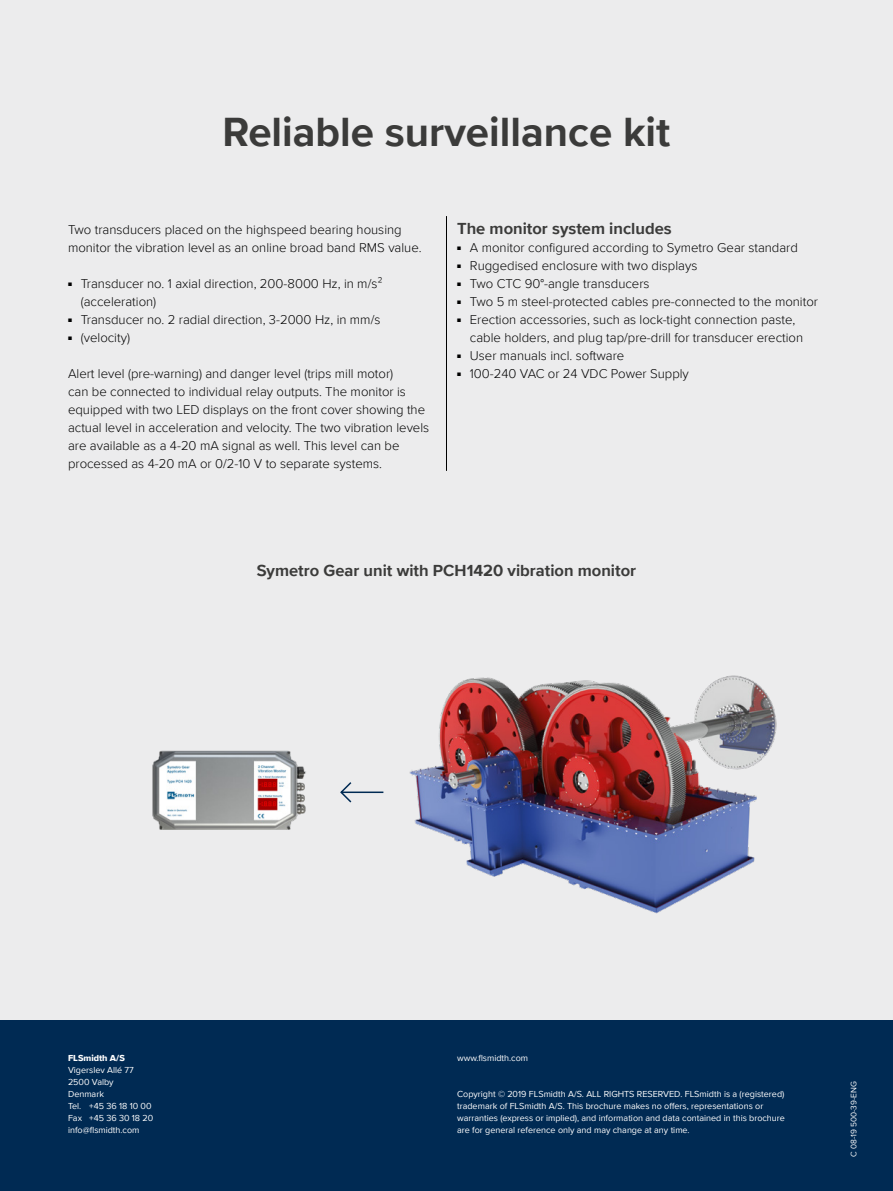
<style>
.page{position:relative;width:893px;height:1191px;background:#ececed}
.page>*{position:absolute;margin:0;border:0;box-sizing:border-box;transform-origin:0 0}
.Heading{font:700 42px "Proxima Nova";color:#3b3b3a}
.Heading__secondary{font:700 16.5px "Proxima Nova";color:#3b3b3a}
.Body{font:300 13.2px/18px "Proxima Nova";color:#000}
.Contact_info_neg{font:9px/12px "Proxima Nova";color:#fff}
.Contact_info_neg-2{font:9px "Proxima Nova Extrabld";color:#fff}
.t1{font:8.25px "Proxima Nova";color:#fff}
</style>
<div class="page">
<img style="left:152px;top:750px;width:154px;height:80px">
<hr style="left:446px;top:216px;width:1px;height:255px;background:#000">
<div style="left:0;top:1020px;width:893px;height:171px;background:#002a53"></div>
<img style="left:409px;top:675px;width:368px;height:239px">
<svg style="left:340px;top:782px;width:44px;height:21px"></svg>
<p class="Heading" style="left:223px;top:101px;width:449px">Reliable surveillance kit</p>
<p class="Body" style="left:68px;top:220px;width:355px">Two transducers placed on the highspeed bearing housing monitor the vibration level as an online broad band RMS value.</p>
<p class="Body" style="left:81px;top:274px;width:303px;text-indent:-13px"><sup>■</sup> Transducer no. 1 axial direction, 200-8000 Hz, in m/s² (acceleration)</p>
<p class="Body" style="left:68px;top:310px;width:314px"><sup>■</sup> Transducer no. 2 radial direction, 3-2000 Hz, in mm/s</p>
<p class="Body" style="left:68px;top:328px;width:63px"><sup>■</sup> (velocity)</p>
<p class="Body" style="left:68px;top:364px;width:363px">Alert level (pre-warning) and danger level (trips mill motor)<br>can be connected to individual relay outputs. The monitor is equipped with two LED displays on the front cover showing the actual level in acceleration and velocity. The two vibration levels are available as a 4-20 mA signal as well. This level can be processed as 4-20 mA or 0/2-10 V to separate systems.</p>
<p class="Heading__secondary" style="left:457px;top:216px;width:216px">The monitor system includes</p>
<p class="Body" style="left:457px;top:238px;width:342px"><sup>■</sup> A monitor configured according to Symetro Gear standard</p>
<p class="Body" style="left:457px;top:256px;width:242px"><sup>■</sup> Ruggedised enclosure with two displays</p>
<p class="Body" style="left:457px;top:274px;width:194px"><sup>■</sup> Two CTC 90°-angle transducers</p>
<p class="Body" style="left:457px;top:292px;width:362px"><sup>■</sup> Two 5 m steel-protected cables pre-connected to the monitor</p>
<p class="Body" style="left:470px;top:310px;width:335px;text-indent:-13px"><sup>■</sup> Erection accessories, such as lock-tight connection paste, cable holders, and plug tap/pre-drill for transducer erection</p>
<p class="Body" style="left:457px;top:346px;width:169px"><sup>■</sup> User manuals incl. software</p>
<p class="Body" style="left:457px;top:364px;width:233px"><sup>■</sup> 100-240 VAC or 24 VDC Power Supply</p>
<p class="Heading__secondary" style="left:257px;top:558px;width:381px">Symetro Gear unit with PCH1420 vibration monitor</p>
<p class="Contact_info_neg-2" style="left:68px;top:1051px;width:58px">FLSmidth A/S</p>
<p class="Contact_info_neg" style="left:68px;top:1063px;width:67px">Vigerslev Allé 77</p>
<p class="Contact_info_neg" style="left:68px;top:1075px;width:47px">2500 Valby</p>
<p class="Contact_info_neg" style="left:68px;top:1087px;width:37px">Denmark</p>
<p class="Contact_info_neg" style="left:68px;top:1099px;width:85px">Tel. +45 36 18 10 00</p>
<p class="Contact_info_neg" style="left:68px;top:1111px;width:87px">Fax +45 36 30 18 20</p>
<p class="Contact_info_neg" style="left:68px;top:1123px;width:73px">info@flsmidth.com</p>
<p class="Contact_info_neg" style="left:457px;top:1051px;width:73px">www.flsmidth.com</p>
<p class="Contact_info_neg" style="left:457px;top:1087px;width:329px">Copyright © 2019 FLSmidth A/S. ALL RIGHTS RESERVED. FLSmidth is a (registered) trademark of FLSmidth A/S. This brochure makes no offers, representations or warranties (express or implied), and information and data contained in this brochure are for general reference only and may change at any time.</p>
<p class="t1" style="left:847px;top:1156px;width:77px;rotate:-90deg">C 08-19 500-39-ENG</p>
</div>
